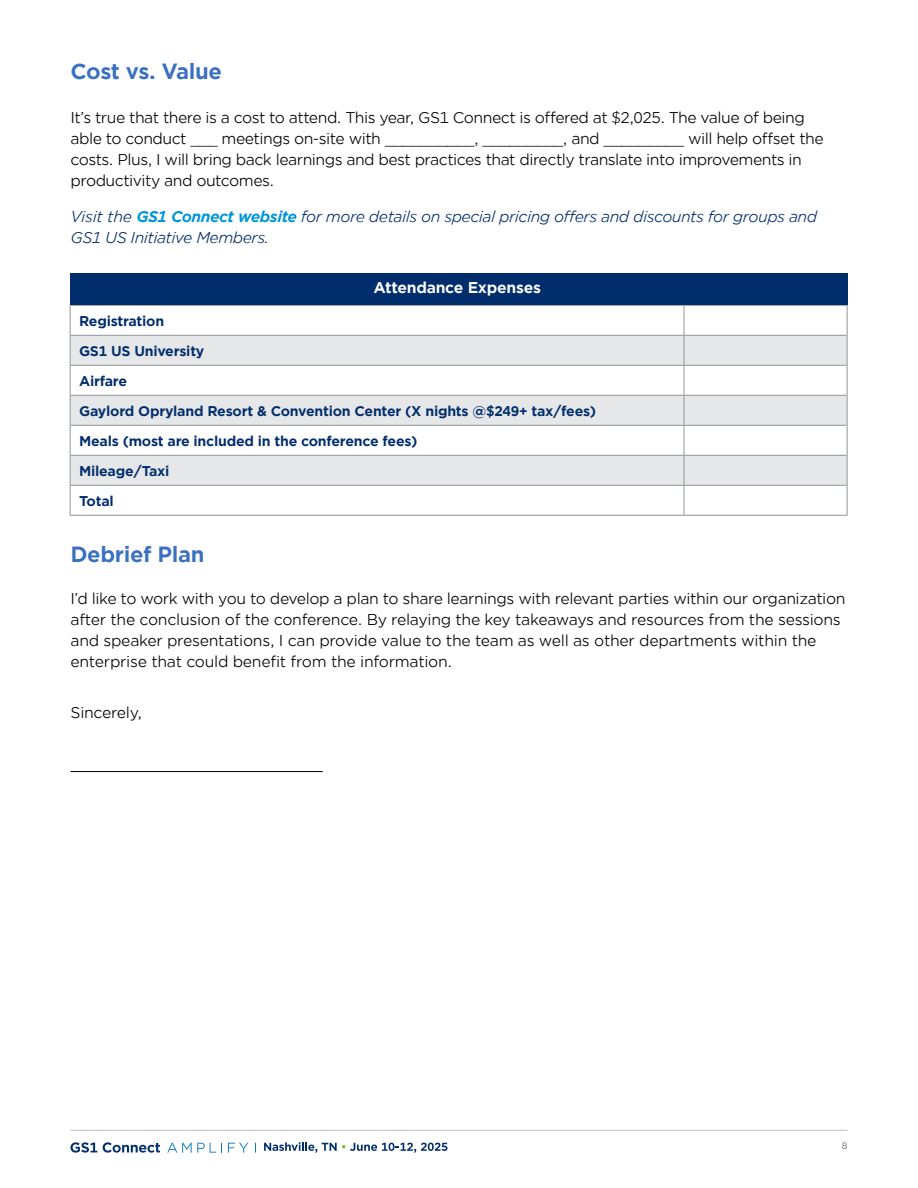
<style>
.page{position:relative;width:918px;height:1188px;background:#fff}
.page>*{position:absolute;margin:0;border:0;box-sizing:border-box;transform-origin:0 0}
.t1{font:700 21px "Gotham Office";letter-spacing:-.02em;color:#3a70bf}
.t2{font:15px/21px "Gotham Office";letter-spacing:-.035em;color:#000}
.t3{font:italic 15px/21px "Gotham Office";letter-spacing:-.035em;color:#002d6c}
.t4{font:700 15px "Gotham Office";letter-spacing:-.02em;color:#fff}
.t5{font:700 13.5px "Gotham Office";letter-spacing:-.02em;color:#002d6c}
.t6{font:9px "Gotham Office";color:#58595b}
.s1{font-weight:700;color:#0095da}
</style>
<div class="page">
<hr style="left:70px;top:1130px;width:778px;height:1px;background:#bcbec0">
<svg style="left:71px;top:1142px;width:26px;height:11px"></svg>
<svg style="left:103px;top:1142px;width:57px;height:11px"></svg>
<svg style="left:167px;top:1143px;width:55px;height:10px"></svg>
<svg style="left:228px;top:1143px;width:20px;height:10px"></svg>
<svg style="left:264px;top:1142px;width:183px;height:11px"></svg>
<svg style="left:71px;top:306px;width:776px;height:209px"></svg>
<svg style="left:71px;top:336px;width:776px;height:149px;fill:#e6e7e8"></svg>
<hr style="left:70px;top:305px;width:614px;height:1px;background:#939598">
<hr style="left:684px;top:305px;width:164px;height:1px;background:#939598">
<hr style="left:70px;top:335px;width:614px;height:1px;background:#939598">
<hr style="left:684px;top:335px;width:163px;height:1px;background:#939598">
<hr style="left:70px;top:365px;width:614px;height:1px;background:#939598">
<hr style="left:684px;top:365px;width:163px;height:1px;background:#939598">
<hr style="left:70px;top:395px;width:614px;height:1px;background:#939598">
<hr style="left:684px;top:395px;width:163px;height:1px;background:#939598">
<hr style="left:70px;top:425px;width:614px;height:1px;background:#939598">
<hr style="left:684px;top:425px;width:163px;height:1px;background:#939598">
<hr style="left:70px;top:455px;width:614px;height:1px;background:#939598">
<hr style="left:684px;top:455px;width:163px;height:1px;background:#939598">
<hr style="left:70px;top:485px;width:614px;height:1px;background:#939598">
<svg style="left:70px;top:306px;width:1px;height:209px"></svg>
<hr style="left:684px;top:485px;width:163px;height:1px;background:#939598">
<hr style="left:70px;top:515px;width:614px;height:1px;background:#939598">
<hr style="left:684px;top:515px;width:164px;height:1px;background:#939598">
<svg style="left:847px;top:306px;width:1px;height:29px"></svg>
<hr style="left:847px;top:335px;width:1px;height:30px;background:#939598">
<hr style="left:847px;top:365px;width:1px;height:30px;background:#939598">
<hr style="left:847px;top:395px;width:1px;height:30px;background:#939598">
<svg style="left:684px;top:306px;width:1px;height:209px"></svg>
<hr style="left:847px;top:425px;width:1px;height:30px;background:#939598">
<hr style="left:847px;top:455px;width:1px;height:30px;background:#939598">
<hr style="left:847px;top:485px;width:1px;height:30px;background:#939598">
<div style="left:70px;top:273px;width:778px;height:32px;background:#002d6c"></div>
<hr style="left:70px;top:771px;width:253px;height:1px;background:#000">
<h1 class="t1" style="left:70px;top:57px;width:153px">Cost vs. Value</h1>
<p class="t2" style="left:70px;top:106px;width:755px">It’s true that there is a cost to attend. This year, GS1 Connect is offered at $2,025. The value of being able to conduct ___ meetings on-site with __________, _________, and _________ will help offset the costs. Plus, I will bring back learnings and best practices that directly translate into improvements in productivity and outcomes.</p>
<p class="t3" style="left:70px;top:205px;width:748px">Visit the <span class="s1">GS1 Connect website</span> for more details on special pricing offers and discounts for groups and<br>GS1 US Initiative Members.</p>
<p class="t4" style="left:374px;top:278px;width:169px">Attendance Expenses</p>
<p class="t5" style="left:79px;top:311px;width:87px">Registration</p>
<p class="t5" style="left:79px;top:341px;width:127px">GS1 US University</p>
<p class="t5" style="left:79px;top:371px;width:49px">Airfare</p>
<p class="t5" style="left:79px;top:401px;width:518px">Gaylord Opryland Resort &amp; Convention Center (X nights @$249+ tax/fees)</p>
<p class="t5" style="left:79px;top:431px;width:340px">Meals (most are included in the conference fees)</p>
<p class="t5" style="left:79px;top:461px;width:92px">Mileage/Taxi</p>
<p class="t5" style="left:79px;top:491px;width:36px">Total</p>
<h1 class="t1" style="left:70px;top:540px;width:136px">Debrief Plan</h1>
<p class="t2" style="left:70px;top:588px;width:777px">I’d like to work with you to develop a plan to share learnings with relevant parties within our organization after the conclusion of the conference. By relaying the key takeaways and resources from the sessions and speaker presentations, I can provide value to the team as well as other departments within the enterprise that could benefit from the information.</p>
<p class="t2" style="left:70px;top:702px;width:73px">Sincerely,</p>
<p class="t6" style="left:842px;top:1140px;width:7px">8</p>
</div>
